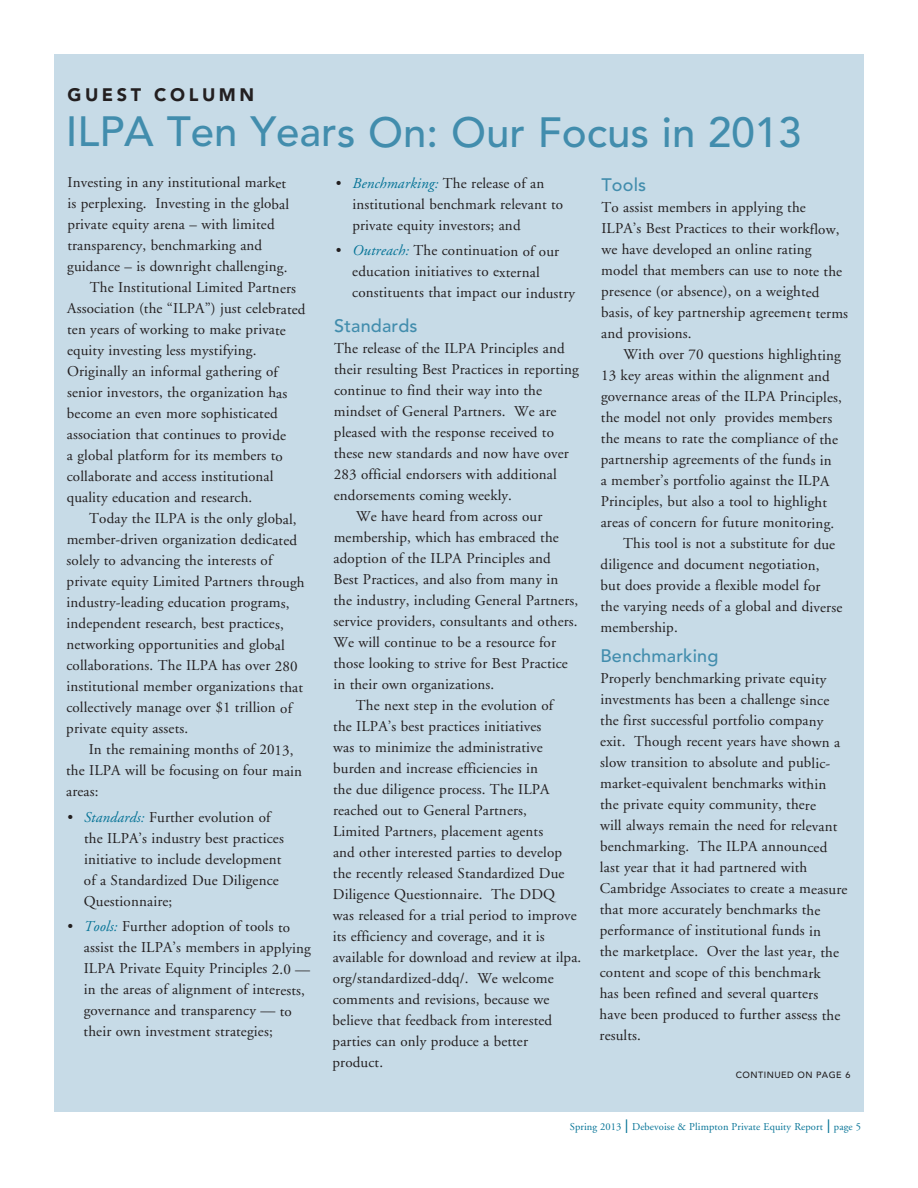
<style>
.page{position:relative;width:918px;height:1188px;background:#fff}
.page>*{position:absolute;margin:0;border:0;box-sizing:border-box;transform-origin:0 0}
.t1{font:500 42px "Avenir";letter-spacing:-.005em;color:#428dad}
.t2{font:500 18px "Avenir";letter-spacing:.005em;color:#428dad}
.t3{font:900 18px "Avenir";letter-spacing:.195em;color:#231f20}
.t4{font:15px/21px "Adobe Garamond";letter-spacing:.01em;color:#231f20}
.t5{font:10.5px "Adobe Garamond";letter-spacing:.01em;color:#057396}
.t6{font:500 9px "Avenir";letter-spacing:.05em;color:#231f20}
.s1{font-style:italic;color:#057396}
.s2{font-family:"Avenir";font-weight:300;font-size:18px}
</style>
<div class="page">
<div style="left:54px;top:54px;width:810px;height:1058px;background:#c7dbe7"></div>
<p class="t3" style="left:67px;top:84px;width:49px">GUEST</p>
<p class="t3" style="left:154px;top:84px;width:99px">COLUMN</p>
<h1 class="t1" style="left:66px;top:108px;width:737px">ILPA Ten Years On: Our Focus in 2013</h1>
<p class="t4" style="left:67px;top:172px;width:220px">Investing in any institutional market</p>
<p class="t4" style="left:67px;top:193px;width:223px">is perplexing. Investing in the global</p>
<p class="t4" style="left:67px;top:214px;width:209px">private equity arena – with limited</p>
<p class="t4" style="left:67px;top:235px;width:196px">transparency, benchmarking and</p>
<p class="t4" style="left:67px;top:256px;width:222px">guidance – is downright challenging.</p>
<p class="t4" style="left:90px;top:277px;width:208px">The Institutional Limited Partners</p>
<p class="t4" style="left:67px;top:298px;width:240px">Association (the “ILPA”) just celebrated</p>
<p class="t4" style="left:67px;top:319px;width:220px">ten years of working to make private</p>
<p class="t4" style="left:67px;top:340px;width:191px">equity investing less mystifying.</p>
<p class="t4" style="left:67px;top:361px;width:212px">Originally an informal gathering of</p>
<p class="t4" style="left:67px;top:382px;width:222px">senior investors, the organization has</p>
<p class="t4" style="left:67px;top:403px;width:212px">become an even more sophisticated</p>
<p class="t4" style="left:67px;top:424px;width:221px">association that continues to provide</p>
<p class="t4" style="left:67px;top:445px;width:218px">a global platform for its members to</p>
<p class="t4" style="left:67px;top:466px;width:208px">collaborate and access institutional</p>
<p class="t4" style="left:67px;top:487px;width:187px">quality education and research.</p>
<p class="t4" style="left:89px;top:508px;width:209px">Today the ILPA is the only global,</p>
<p class="t4" style="left:67px;top:529px;width:232px">member-driven organization dedicated</p>
<p class="t4" style="left:67px;top:550px;width:207px">solely to advancing the interests of</p>
<p class="t4" style="left:67px;top:571px;width:240px">private equity Limited Partners through</p>
<p class="t4" style="left:67px;top:592px;width:225px">industry-leading education programs,</p>
<p class="t4" style="left:67px;top:613px;width:219px">independent research, best practices,</p>
<p class="t4" style="left:66px;top:634px;width:220px">networking opportunities and global</p>
<p class="t4" style="left:66px;top:655px;width:233px">collaborations. The ILPA has over 280</p>
<p class="t4" style="left:66px;top:676px;width:238px">institutional member organizations that</p>
<p class="t4" style="left:66px;top:697px;width:227px">collectively manage over $1 trillion of</p>
<p class="t4" style="left:66px;top:718px;width:123px">private equity assets.</p>
<p class="t4" style="left:89px;top:739px;width:206px">In the remaining months of 2013,</p>
<p class="t4" style="left:66px;top:760px;width:237px">the ILPA will be focusing on four main</p>
<p class="t4" style="left:66px;top:781px;width:34px">areas:</p>
<p class="t4" style="left:84px;top:807px;width:202px;text-indent:-16px">• <span class="s1">Standards:</span> Further evolution of the ILPA’s industry best practices initiative to include development of a Standardized Due Diligence<br>Questionnaire;</p>
<p class="t4" style="left:84px;top:916px;width:229px;text-indent:-16px">• <span class="s1">Tools:</span> Further adoption of tools to assist the ILPA’s members in applying ILPA Private Equity Principles 2.0 — in the areas of alignment of interests, governance and transparency — to their own investment strategies;</p>
<p class="t4" style="left:352px;top:173px;width:212px;text-indent:-16px">• <span class="s1">Benchmarking:</span> The release of an institutional benchmark relevant to private equity investors; and</p>
<p class="t4" style="left:352px;top:241px;width:224px;text-indent:-16px">• <span class="s1">Outreach:</span> The continuation of our education initiatives to external constituents that impact our industry</p>
<p class="t2" style="left:334px;top:315px;width:85px">Standards</p>
<p class="t4" style="left:334px;top:338px;width:232px">The release of the ILPA Principles and</p>
<p class="t4" style="left:334px;top:359px;width:246px">their resulting Best Practices in reporting</p>
<p class="t4" style="left:334px;top:380px;width:210px">continue to find their way into the</p>
<p class="t4" style="left:334px;top:401px;width:224px">mindset of General Partners. We are</p>
<p class="t4" style="left:334px;top:422px;width:222px">pleased with the response received to</p>
<p class="t4" style="left:334px;top:443px;width:236px">these new standards and now have over</p>
<p class="t4" style="left:334px;top:464px;width:225px">283 official endorsers with additional</p>
<p class="t4" style="left:334px;top:485px;width:180px">endorsements coming weekly.</p>
<p class="t4" style="left:356px;top:506px;width:188px">We have heard from across our</p>
<p class="t4" style="left:334px;top:527px;width:227px">membership, which has embraced the</p>
<p class="t4" style="left:334px;top:548px;width:219px">adoption of the ILPA Principles and</p>
<p class="t4" style="left:334px;top:569px;width:226px">Best Practices, and also from many in</p>
<p class="t4" style="left:334px;top:590px;width:246px">the industry, including General Partners,</p>
<p class="t4" style="left:334px;top:611px;width:246px">service providers, consultants and others.</p>
<p class="t4" style="left:333px;top:632px;width:224px">We will continue to be a resource for</p>
<p class="t4" style="left:333px;top:653px;width:236px">those looking to strive for Best Practice</p>
<p class="t4" style="left:333px;top:674px;width:162px">in their own organizations.</p>
<p class="t4" style="left:356px;top:695px;width:199px">The next step in the evolution of</p>
<p class="t4" style="left:333px;top:716px;width:210px">the ILPA’s best practices initiatives</p>
<p class="t4" style="left:333px;top:737px;width:211px">was to minimize the administrative</p>
<p class="t4" style="left:333px;top:758px;width:206px">burden and increase efficiencies in</p>
<p class="t4" style="left:333px;top:779px;width:218px">the due diligence process. The ILPA</p>
<p class="t4" style="left:333px;top:800px;width:195px">reached out to General Partners,</p>
<p class="t4" style="left:333px;top:821px;width:212px">Limited Partners, placement agents</p>
<p class="t4" style="left:333px;top:842px;width:231px">and other interested parties to develop</p>
<p class="t4" style="left:333px;top:863px;width:233px">the recently released Standardized Due</p>
<p class="t4" style="left:333px;top:884px;width:224px">Diligence Questionnaire. The DDQ</p>
<p class="t4" style="left:333px;top:905px;width:245px">was released for a trial period to improve</p>
<p class="t4" style="left:333px;top:926px;width:213px">its efficiency and coverage, and it is</p>
<p class="t4" style="left:333px;top:947px;width:250px">available for download and review at ilpa.</p>
<p class="t4" style="left:333px;top:968px;width:223px">org/standardized-ddq/. We welcome</p>
<p class="t4" style="left:333px;top:989px;width:218px">comments and revisions, because we</p>
<p class="t4" style="left:333px;top:1010px;width:221px">believe that feedback from interested</p>
<p class="t4" style="left:333px;top:1031px;width:197px">parties can only produce a better</p>
<p class="t4" style="left:333px;top:1052px;width:52px">product.</p>
<p class="t2" style="left:601px;top:174px;width:46px">Tools</p>
<p class="t4" style="left:601px;top:197px;width:249px">To assist members in applying the ILPA’s Best Practices to their workflow, we have developed an online rating model that members can use to note the presence (or absence), on a weighted basis, of key partnership agreement terms and provisions.</p>
<p class="t4" style="left:624px;top:344px;width:219px">With over 70 questions highlighting</p>
<p class="t4" style="left:601px;top:365px;width:230px">13 key areas within the alignment and</p>
<p class="t4" style="left:601px;top:386px;width:243px">governance areas of the ILPA Principles,</p>
<p class="t4" style="left:601px;top:407px;width:233px">the model not only provides members</p>
<p class="t4" style="left:601px;top:428px;width:239px">the means to rate the compliance of the</p>
<p class="t4" style="left:601px;top:449px;width:232px">partnership agreements of the funds in</p>
<p class="t4" style="left:601px;top:470px;width:230px">a member’s portfolio against the ILPA</p>
<p class="t4" style="left:601px;top:491px;width:228px">Principles, but also a tool to highlight</p>
<p class="t4" style="left:601px;top:512px;width:235px">areas of concern for future monitoring.</p>
<p class="t4" style="left:623px;top:533px;width:214px">This tool is not a substitute for due</p>
<p class="t4" style="left:601px;top:554px;width:221px">diligence and document negotiation,</p>
<p class="t4" style="left:601px;top:575px;width:221px">but does provide a flexible model for</p>
<p class="t4" style="left:601px;top:596px;width:243px">the varying needs of a global and diverse</p>
<p class="t4" style="left:601px;top:617px;width:79px">membership.</p>
<p class="t2" style="left:600px;top:646px;width:120px">Benchmarking</p>
<p class="t4" style="left:600px;top:668px;width:249px">Properly benchmarking private equity investments has been a challenge since the first successful portfolio company exit. Though recent years have shown a slow transition to absolute and public&shy;market-equivalent benchmarks within the private equity community, there<br>will always remain the need for relevant benchmarking. The ILPA announced last year that it had partnered with Cambridge Associates to create a measure that more accurately benchmarks the performance of institutional funds in<br>the marketplace. Over the last year, the content and scope of this benchmark<br>has been refined and several quarters have been produced to further assess the results.</p>
<p class="t6" style="left:736px;top:1070px;width:116px">CONTINUED ON PAGE 6</p>
<p class="t5" style="left:570px;top:1121px;width:293px">Spring 2013 <span class="s2">l</span> Debevoise &amp; Plimpton Private Equity Report <span class="s2">l</span> page 5</p>
</div>
